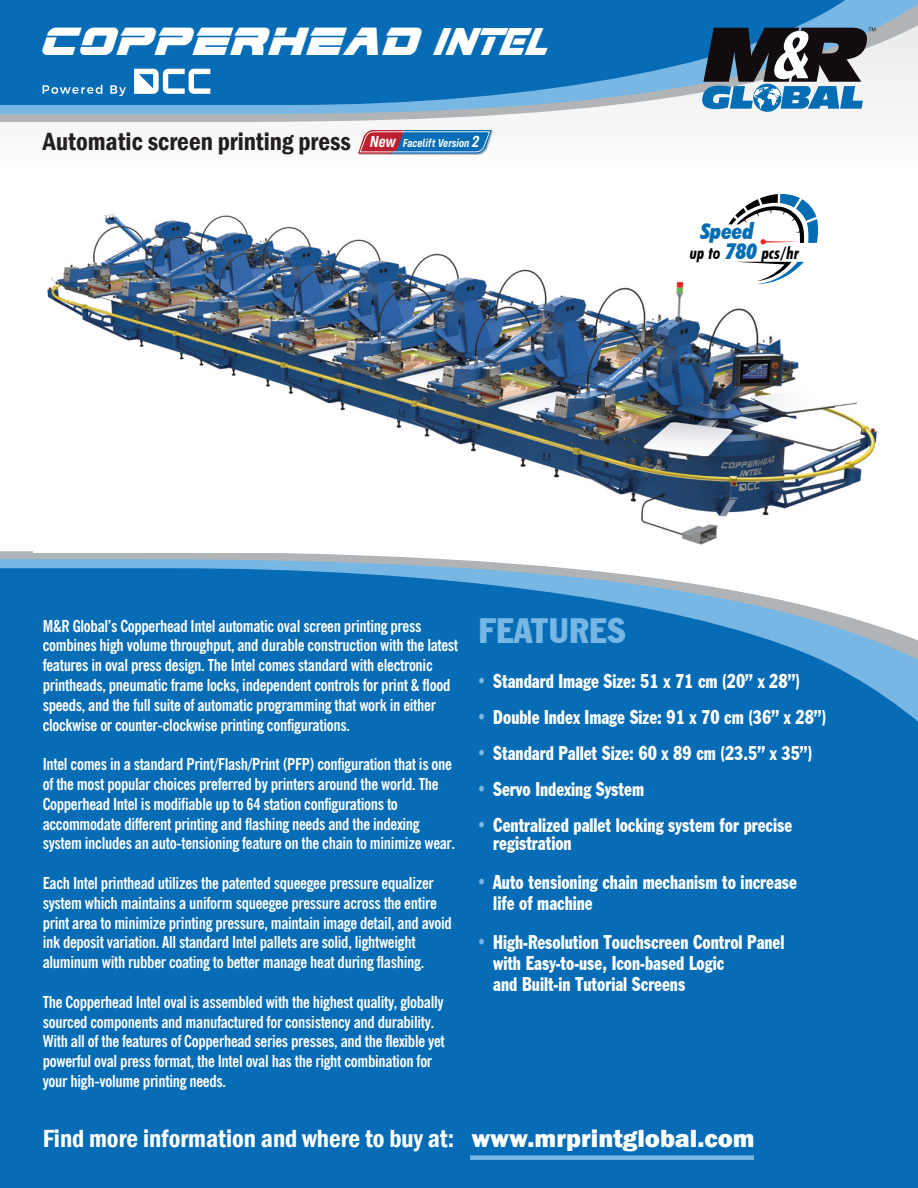
<style>
.page{position:relative;width:918px;height:1188px;background:#fff}
.page>*{position:absolute;margin:0;border:0;box-sizing:border-box;transform-origin:0 0}
.t1{font:italic 46.5px "Edge Racer Expanded Super";letter-spacing:.015em;color:#fff}
.t2{font:condensed 34.5px "Franklin Gothic BT";letter-spacing:.01em;color:#78b7e4}
.t3{font:600 condensed 25.5px "Franklin Gothic";color:#fff}
.t4{font:600 condensed 25.5px "Franklin Gothic";color:#231f20}
.t5{font:italic 900 condensed 21.75px/19.6px "Futura BT";color:#036db4;text-align:right}
.t6{font:condensed 19.35px/21px "Franklin Gothic BT";color:#fff;scale:.85 1}
.t7{font:italic 700 condensed 17.1px "Futura BT";color:#010101}
.t8{font:700 condensed 16.5px/19.8px "News Gothic BT";letter-spacing:-.02em;color:#fff}
.t9{font:italic 600 12px "Config Condensed";color:#fff}
.s1{font-family:"Pervitina Dex";font-style:normal;font-size:37.5px}
.s2{font-size:16.5px}
.s3{color:#78b7e4}
.s4{font-weight:800;font-stretch:normal}
</style>
<div class="page">
<div style="left:0;top:0;width:918px;height:170px;background:#f9f9fa"></div>
<svg style="left:0;top:551px;width:437px;height:8px;fill:#b1b4b6"></svg>
<svg style="left:0;top:559px;width:563px;height:9px;background:#94bdda"></svg>
<div style="left:0;top:568px;width:918px;height:620px;background:#056cb5"></div>
<svg style="left:0;top:114px;width:510px;height:8px;background:#bcbfc1"></svg>
<svg style="left:0;top:0;width:918px;height:114px"></svg>
<svg style="left:0;top:0;width:865px;height:105px;background:#1173b8"></svg>
<div style="left:470px;top:1155px;width:284px;height:5px;background:#78b7e4"></div>
<svg style="left:702px;top:28px;width:173px;height:84px"></svg>
<svg style="left:43px;top:85px;width:59px;height:9px"></svg>
<svg style="left:110px;top:85px;width:16px;height:11px"></svg>
<svg style="left:134px;top:69px;width:76px;height:25px"></svg>
<img style="left:34px;top:214px;width:843px;height:338px">
<svg style="left:734px;top:262px;width:70px;height:22px"></svg>
<svg style="left:728px;top:194px;width:90px;height:50px"></svg>
<svg style="left:358px;top:130px;width:135px;height:25px;background:#5d729f"></svg>
<h1 class="t1" style="left:38px;top:17px;width:508px">COPPERHEAD <span class="s1">INTEL</span></h1>
<h3 class="t4" style="left:43px;top:124px;width:310px">Automatic screen printing press</h3>
<p class="t9" style="left:370px;top:136px;width:111px"><span class="s2">New</span> Facelift Version <span class="s2">2</span></p>
<h3 class="t5" style="left:701px;top:221px;width:58px">Speed<br>780</h3>
<p class="t7" style="left:690px;top:242px;width:32px">up to</p>
<p class="t7" style="left:762px;top:242px;width:39px">pcs/hr</p>
<p class="t8" style="left:43px;top:616px;width:417px">M&amp;R Global’s Copperhead Intel automatic oval screen printing press combines high volume throughput, and durable construction with the latest features in oval press design. The Intel comes standard with electronic printheads, pneumatic frame locks, independent controls for print &amp; flood speeds, and the full suite of automatic programming that work in either clockwise or counter-clockwise printing configurations.</p>
<p class="t8" style="left:43px;top:754px;width:414px">Intel comes in a standard Print/Flash/Print (PFP) configuration that is one of the most popular choices preferred by printers around the world. The Copperhead Intel is modifiable up to 64 station configurations to accommodate different printing and flashing needs and the indexing system includes an auto-tensioning feature on the chain to minimize wear.</p>
<p class="t8" style="left:43px;top:873px;width:411px">Each Intel printhead utilizes the patented squeegee pressure equalizer system which maintains a uniform squeegee pressure across the entire print area to minimize printing pressure, maintain image detail, and avoid ink deposit variation. All standard Intel pallets are solid, lightweight aluminum with rubber coating to better manage heat during flashing.</p>
<p class="t8" style="left:43px;top:992px;width:404px">The Copperhead Intel oval is assembled with the highest quality, globally sourced components and manufactured for consistency and durability.<br>With all of the features of Copperhead series presses, and the flexible yet powerful oval press format, the Intel oval has the right combination for your high-volume printing needs.</p>
<h2 class="t2" style="left:478px;top:608px;width:149px">FEATURES</h2>
<p class="t6" style="left:477px;top:670px;width:382px"><span class="s3">•</span> Standard Image Size: 51 x 71 cm (20” x 28”)</p>
<p class="t6" style="left:477px;top:706px;width:413px"><span class="s3">•</span> Double Index Image Size: 91 x 70 cm (36” x 28”)</p>
<p class="t6" style="left:477px;top:742px;width:396px"><span class="s3">•</span> Standard Pallet Size: 60 x 89 cm (23.5” x 35”)</p>
<p class="t6" style="left:477px;top:778px;width:198px"><span class="s3">•</span> Servo Indexing System</p>
<p class="t6" style="left:493px;top:816px;width:353px;line-height:18px;text-indent:-16px"><span class="s3">•</span> Centralized pallet locking system for precise registration</p>
<p class="t6" style="left:493px;top:871px;width:359px;text-indent:-16px"><span class="s3">•</span> Auto tensioning chain mechanism to increase life of machine</p>
<p class="t6" style="left:493px;top:931px;width:344px;text-indent:-16px"><span class="s3">•</span> High-Resolution Touchscreen Control Panel with Easy-to-use, Icon-based Logic<br>and Built-in Tutorial Screens</p>
<h3 class="t3" style="left:43px;top:1122px;width:714px">Find more information and where to buy at: <span class="s4">www.mrprintglobal.com</span></h3>
</div>
